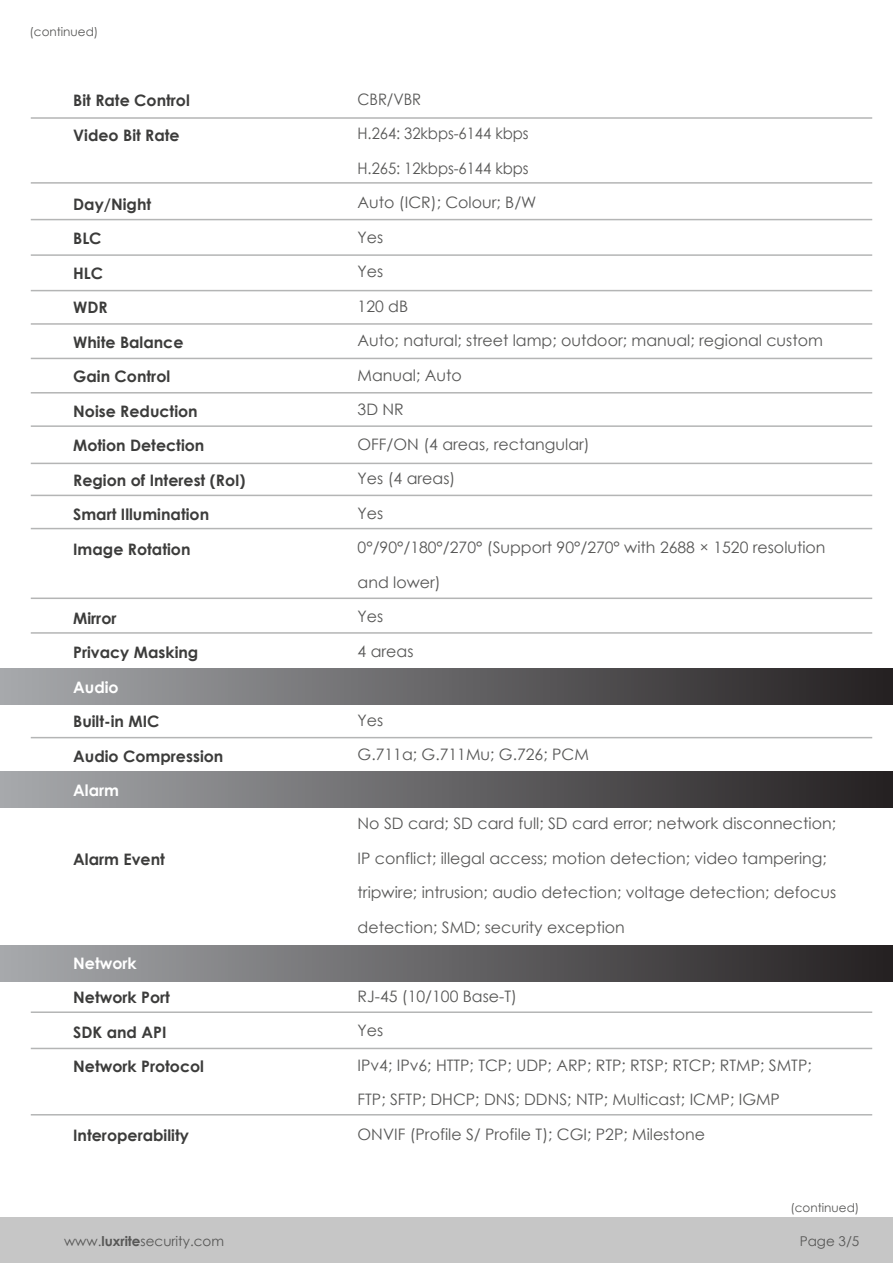
<style>
.page{position:relative;width:893px;height:1263px;background:#fff}
.page>*{position:absolute;margin:0;border:0;box-sizing:border-box;transform-origin:0 0}
.t1{font:15.75px/34.5px "Century Gothic";color:#575756}
.t2{font:15.75px/34.5px "Century Gothic";color:#575756;scale:.94 1}
.t3{font:700 15.75px/34.5px "Century Gothic";color:#3c3c3b}
.t4{font:700 15.75px "Century Gothic";color:#fff}
.t5{font:13.5px "Century Gothic";color:#575756}
.t6{font:12px "Century Gothic";color:#575756}
.s1{font-weight:700}
</style>
<div class="page">
<div style="left:0;top:668px;width:893px;height:36px;background:linear-gradient(to right,#a7a9ac,#242021)"></div>
<div style="left:0;top:771px;width:893px;height:36px;background:linear-gradient(to right,#a7a9ac,#242021)"></div>
<div style="left:0;top:945px;width:893px;height:36px;background:linear-gradient(to right,#a7a9ac,#242021)"></div>
<hr style="left:31px;top:182px;width:841px;height:2px;background:#b4b5b5">
<hr style="left:31px;top:219px;width:841px;height:1px;background:#b4b5b5">
<hr style="left:31px;top:254px;width:841px;height:2px;background:#b4b5b5">
<hr style="left:31px;top:290px;width:841px;height:1px;background:#b4b5b5">
<hr style="left:31px;top:323px;width:841px;height:2px;background:#b4b5b5">
<hr style="left:31px;top:358px;width:841px;height:1px;background:#b4b5b5">
<hr style="left:31px;top:392px;width:841px;height:1px;background:#b4b5b5">
<hr style="left:31px;top:425px;width:841px;height:2px;background:#b4b5b5">
<hr style="left:31px;top:463px;width:841px;height:1px;background:#b4b5b5">
<hr style="left:31px;top:495px;width:841px;height:1px;background:#b4b5b5">
<hr style="left:31px;top:528px;width:841px;height:1px;background:#b4b5b5">
<hr style="left:31px;top:597px;width:841px;height:2px;background:#b4b5b5">
<hr style="left:31px;top:632px;width:841px;height:2px;background:#b4b5b5">
<hr style="left:31px;top:737px;width:841px;height:1px;background:#b4b5b5">
<hr style="left:31px;top:1011px;width:841px;height:2px;background:#b4b5b5">
<hr style="left:31px;top:1048px;width:841px;height:1px;background:#b4b5b5">
<hr style="left:31px;top:1114px;width:841px;height:1px;background:#b4b5b5">
<hr style="left:31px;top:117px;width:841px;height:2px;background:#b4b5b5">
<div style="left:0;top:1217px;width:893px;height:46px;background:#c6c6c6"></div>
<p class="t6" style="left:29px;top:24px;width:70px">(continued)</p>
<p class="t3" style="left:73px;top:83px;width:118px">Bit Rate Control<br>Video Bit Rate</p>
<p class="t3" style="left:73px;top:186px;width:174px">Day/Night<br>BLC<br>HLC<br>WDR<br>White Balance<br>Gain Control<br>Noise Reduction<br>Motion Detection<br>Region of Interest (RoI)<br>Smart Illumination<br>Image Rotation</p>
<p class="t3" style="left:73px;top:600px;width:127px">Mirror<br>Privacy Masking</p>
<p class="t4" style="left:73px;top:675px;width:47px">Audio</p>
<p class="t3" style="left:73px;top:704px;width:152px">Built-in MIC<br>Audio Compression</p>
<p class="t4" style="left:73px;top:779px;width:47px">Alarm</p>
<p class="t3" style="left:73px;top:842px;width:93px">Alarm Event</p>
<p class="t4" style="left:73px;top:951px;width:65px">Network</p>
<p class="t3" style="left:73px;top:980px;width:132px">Network Port<br>SDK and API<br>Network Protocol</p>
<p class="t3" style="left:73px;top:1118px;width:117px">Interoperability</p>
<p class="t2" style="left:358px;top:81px;width:499px">CBR/VBR<br>H.264: 32kbps-6144 kbps<br>H.265: 12kbps-6144 kbps<br>Auto (ICR); Colour; B/W<br>Yes<br>Yes<br>120 dB<br>Auto; natural; street lamp; outdoor; manual; regional custom<br>Manual; Auto<br>3D NR<br>OFF/ON (4 areas, rectangular)<br>Yes (4 areas)<br>Yes<br>0°/90°/180°/270° (Support 90°/270° with 2688 × 1520 resolution and lower)<br>Yes<br>4 areas</p>
<p class="t1" style="left:358px;top:702px;width:233px">Yes<br>G.711a; G.711Mu; G.726; PCM</p>
<p class="t1" style="left:358px;top:806px;width:480px">No SD card; SD card full; SD card error; network disconnection; IP conflict; illegal access; motion detection; video tampering; tripwire; intrusion; audio detection; voltage detection; defocus detection; SMD; security exception</p>
<p class="t1" style="left:358px;top:978px;width:456px">RJ-45 (10/100 Base-T)<br>Yes<br>IPv4; IPv6; HTTP; TCP; UDP; ARP; RTP; RTSP; RTCP; RTMP; SMTP; FTP; SFTP; DHCP; DNS; DDNS; NTP; Multicast; ICMP; IGMP ONVIF (Profile S/ Profile T); CGI; P2P; Milestone</p>
<p class="t6" style="left:790px;top:1199px;width:70px">(continued)</p>
<p class="t5" style="left:64px;top:1232px;width:162px">www.<span class="s1">luxrite</span>security.com</p>
<p class="t5" style="left:800px;top:1232px;width:61px">Page 3/5</p>
</div>
